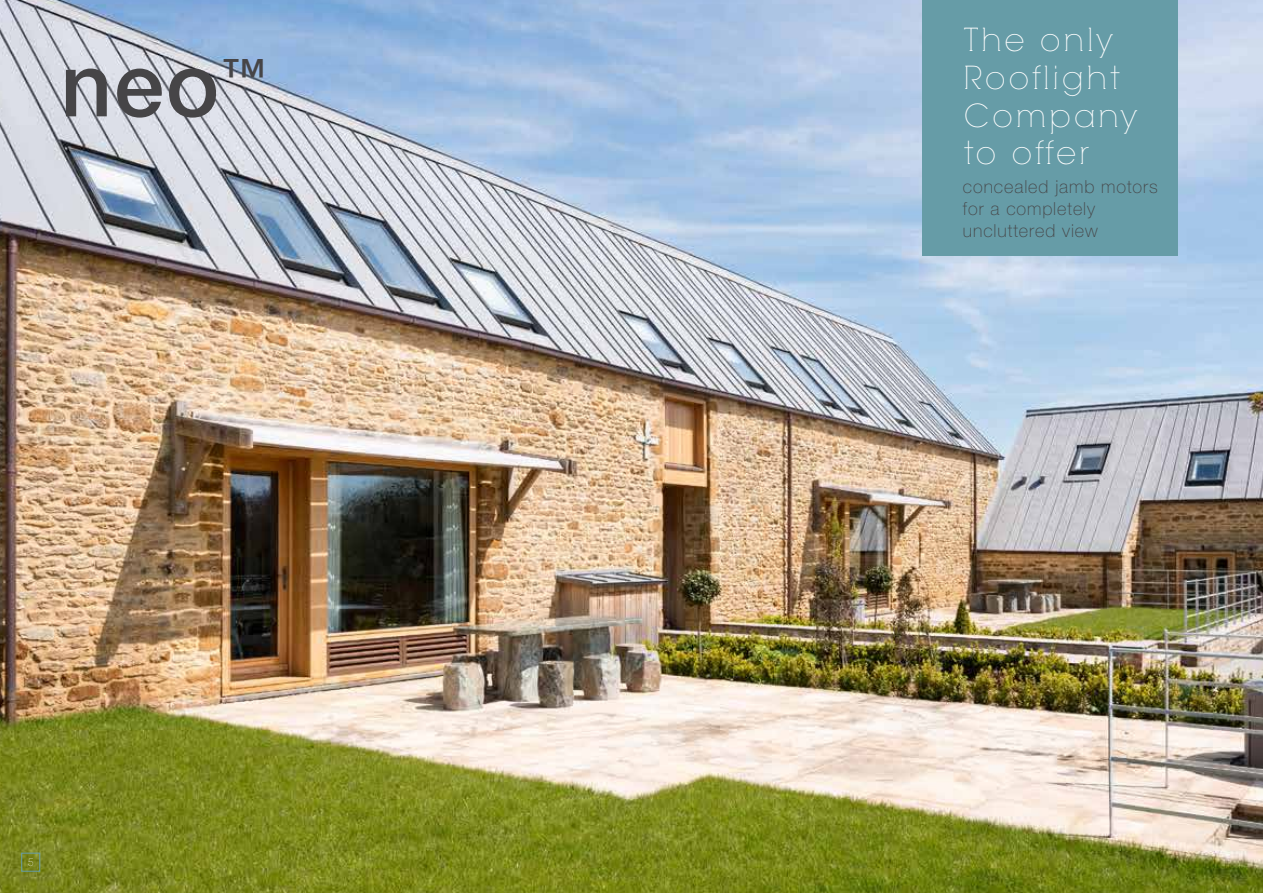
<style>
.page{position:relative;width:1263px;height:893px;background:#fff}
.page>*{position:absolute;margin:0;border:0;box-sizing:border-box;transform-origin:0 0}
.t1{font:500 90px "Helvetica Neue LT Std";color:#464547}
.t2{font:300 31.5px/37.8px "RNS Camelia VIP";letter-spacing:.02em;color:#fff}
.t3{font:100 18px/21.9px "Helvetica Neue LT Std";letter-spacing:.05em;color:#464547}
.t4{font:300 10.2px "RNS Camelia VIP";color:#fff}
</style>
<div class="page">
<img style="left:0;top:0;width:1263px;height:893px">
<div style="left:21px;top:853px;width:19px;height:19px;border:1px solid #669ca7"></div>
<div style="left:923px;top:0;width:255px;height:255px;background:#669ca7"></div>
<h1 class="t1" style="left:61px;top:31px;width:206px">neo<sup>™</sup></h1>
<p class="t4" style="left:27px;top:856px;width:8px">5</p>
<h2 class="t2" style="left:963px;top:21px;width:176px">The only<br>Rooflight<br>Company to offer</h2>
<p class="t3" style="left:963px;top:176px;width:196px">concealed jamb motors for a completely uncluttered view</p>
</div>
